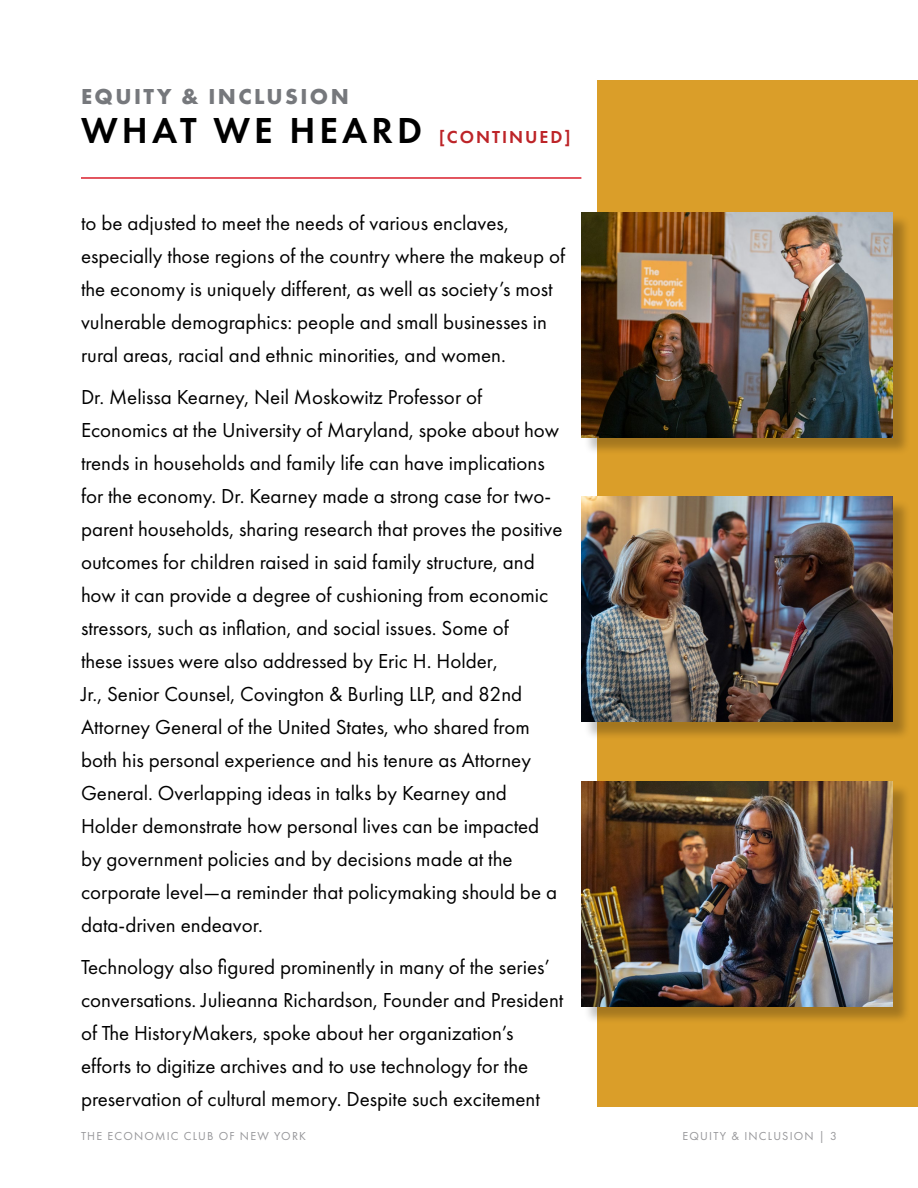
<style>
.page{position:relative;width:918px;height:1188px;background:#fff}
.page>*{position:absolute;margin:0;border:0;box-sizing:border-box;transform-origin:0 0}
.t1{font:600 37.5px "Futura PT";letter-spacing:.11em;color:#000}
.t2{font:700 22.5px "Futura PT";letter-spacing:.11em;color:#76787c}
.t3{font:21px/33px "Futura PT";color:#000}
.t4{font:12px "Futura PT";letter-spacing:.1em;color:#97979a}
.s1{font-size:18px;color:#bd2428}
</style>
<div class="page">
<hr style="left:81px;top:177px;width:500px;height:2px;background:#da1f2c">
<div style="left:598px;top:80px;width:320px;height:1027px;background:#da9e29"></div>
<div style="left:584px;top:784px;width:327px;height:241px;background:#000;opacity:.25"></div>
<img style="left:581px;top:781px;width:312px;height:225px">
<div style="left:584px;top:215px;width:327px;height:241px;background:#000;opacity:.25"></div>
<img style="left:581px;top:212px;width:312px;height:225px">
<div style="left:584px;top:499px;width:327px;height:242px;background:#000;opacity:.25"></div>
<img style="left:581px;top:497px;width:312px;height:225px">
<p class="t2" style="left:81px;top:82px;width:269px">EQUITY &amp; INCLUSION</p>
<h1 class="t1" style="left:81px;top:107px;width:491px">WHAT WE HEARD <span class="s1">[CONTINUED]</span></h1>
<p class="t3" style="left:81px;top:206px;width:486px">to be adjusted to meet the needs of various enclaves, especially those regions of the country where the makeup of the economy is uniquely different, as well as society’s most vulnerable demographics: people and small businesses in rural areas, racial and ethnic minorities, and women.</p>
<p class="t3" style="left:81px;top:380px;width:483px">Dr. Melissa Kearney, Neil Moskowitz Professor of Economics at the University of Maryland, spoke about how trends in households and family life can have implications for the economy. Dr. Kearney made a strong case for two&shy;parent households, sharing research that proves the positive outcomes for children raised in said family structure, and how it can provide a degree of cushioning from economic stressors, such as inflation, and social issues. Some of<br>these issues were also addressed by Eric H. Holder,<br>Jr., Senior Counsel, Covington &amp; Burling LLP, and 82nd Attorney General of the United States, who shared from both his personal experience and his tenure as Attorney General. Overlapping ideas in talks by Kearney and Holder demonstrate how personal lives can be impacted by government policies and by decisions made at the corporate level—a reminder that policymaking should be a data-driven endeavor.</p>
<p class="t3" style="left:81px;top:950px;width:484px">Technology also figured prominently in many of the series’ conversations. Julieanna Richardson, Founder and President of The HistoryMakers, spoke about her organization’s efforts to digitize archives and to use technology for the preservation of cultural memory. Despite such excitement</p>
<p class="t4" style="left:81px;top:1129px;width:227px">THE ECONOMIC CLUB OF NEW YORK</p>
<p class="t4" style="left:683px;top:1129px;width:156px">EQUITY &amp; INCLUSION | 3</p>
</div>
